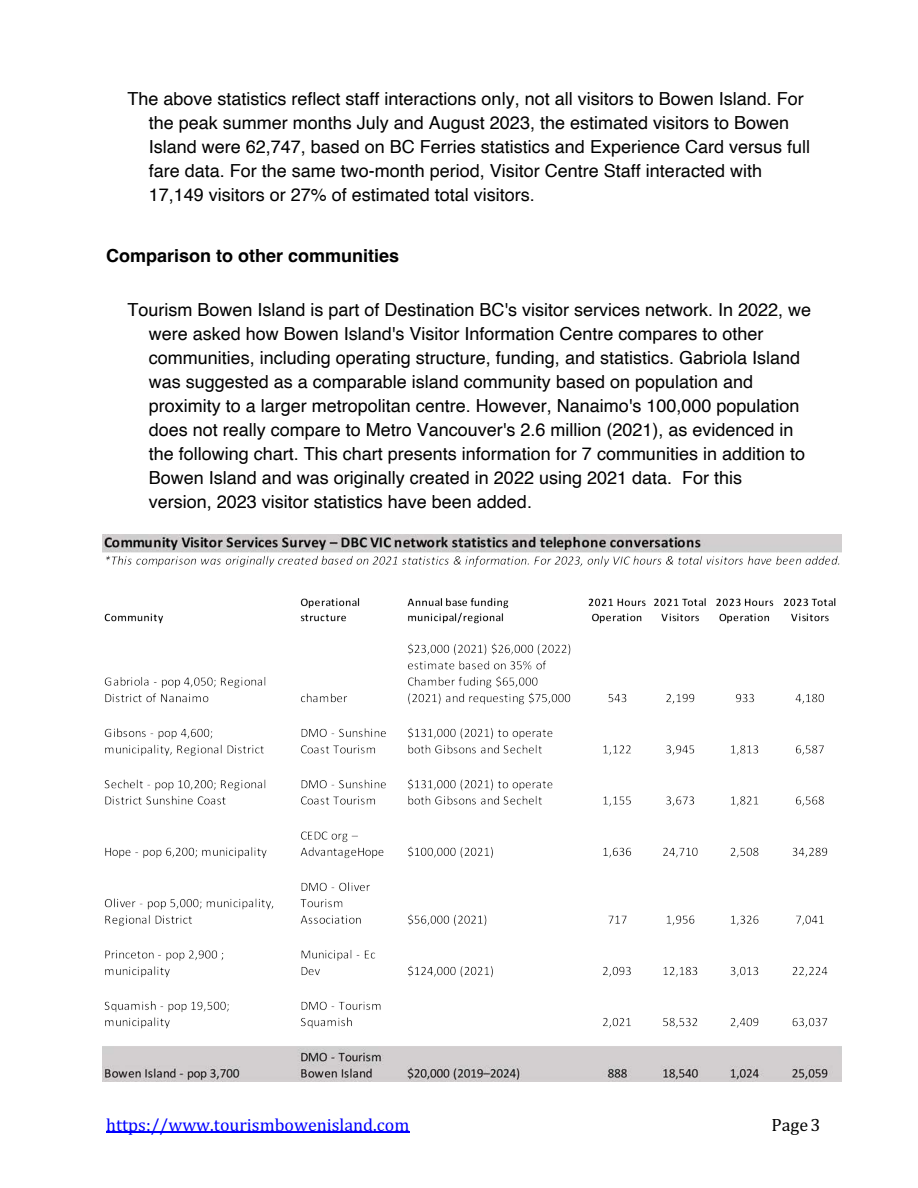
<style>
.page{position:relative;width:918px;height:1188px;background:#fff}
.page>*{position:absolute;margin:0;border:0;box-sizing:border-box;transform-origin:0 0}
.t1{font:18px/24px "Helvetica";color:#000}
.t2{font:18px "Cambria";color:#00f}
.t3{font:700 18px "Helvetica";color:#000}
.t4{font:18px "Cambria";color:#000}
</style>
<div class="page">
<hr style="left:106px;top:1132px;width:303px;height:1px;background:#00f">
<img style="left:102px;top:535px;width:740px;height:547px">
<p class="t1" style="left:149px;top:88px;width:663px;text-indent:-21px">The above statistics reflect staff interactions only, not all visitors to Bowen Island. For the peak summer months July and August 2023, the estimated visitors to Bowen Island were 62,747, based on BC Ferries statistics and Experience Card versus full fare data. For the same two-month period, Visitor Centre Staff interacted with 17,149 visitors or 27% of estimated total visitors.</p>
<p class="t3" style="left:106px;top:249px;width:295px">Comparison to other communities</p>
<p class="t1" style="left:149px;top:300px;width:664px;text-indent:-21px">Tourism Bowen Island is part of Destination BC's visitor services network. In 2022, we were asked how Bowen Island's Visitor Information Centre compares to other communities, including operating structure, funding, and statistics. Gabriola Island was suggested as a comparable island community based on population and proximity to a larger metropolitan centre. However, Nanaimo's 100,000 population does not really compare to Metro Vancouver's 2.6 million (2021), as evidenced in the following chart. This chart presents information for 7 communities in addition to Bowen Island and was originally created in 2022 using 2021 data. For this<br>version, 2023 visitor statistics have been added.</p>
<p class="t2" style="left:106px;top:1114px;width:305px">https://www.tourismbowenisland.com</p>
<p class="t4" style="left:772px;top:1114px;width:50px">Page 3</p>
</div>
